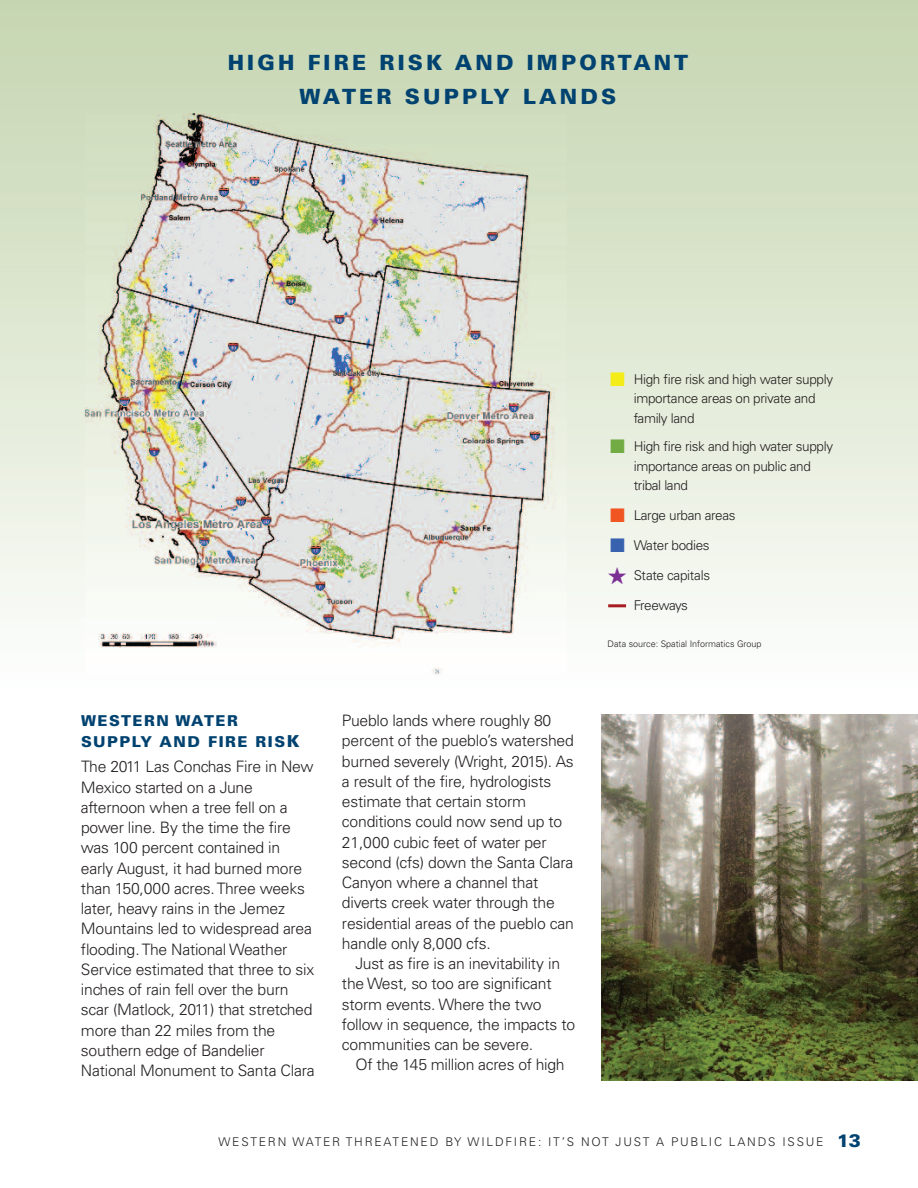
<style>
.page{position:relative;width:918px;height:1188px;background:#fff}
.page>*{position:absolute;margin:0;border:0;box-sizing:border-box;transform-origin:0 0}
.t1{font:900 21px/34.5px "Univers";letter-spacing:.15em;color:#004270;text-align:center}
.t2{font:300 15.75px/20.2px "Univers";letter-spacing:-.015em;color:#231f20}
.t3{font:900 15px/21px "Univers";letter-spacing:.1em;color:#004270}
.t4{font:300 13.5px/19.5px "Univers";letter-spacing:-.025em;color:#231f20}
.t5{font:300 13.5px "Univers";letter-spacing:-.045em;color:#231f20}
.t6{font:300 12px "Univers";letter-spacing:.15em;color:#231f20}
.t7{font:300 9px "Univers";color:#231f20}
.s1{font-size:16.5px}
.s2{color:#f4ec17}
.s3{color:#72ab43}
.s4{color:#f15622}
.s5{color:#3962ae}
.s6{color:#7c3093}
.s7{font-weight:900;font-size:18px;color:#004270}
</style>
<div class="page">
<div style="left:0;top:0;width:918px;height:689px;background:linear-gradient(to bottom,#c5d5af,#fcfefc)"></div>
<img style="left:85px;top:113px;width:482px;height:562px">
<img style="left:81px;top:619px;width:135px;height:28px">
<hr style="left:608px;top:604px;width:18px;height:3px;background:#a71d21">
<img style="left:601px;top:715px;width:317px;height:365px">
<h1 class="t1" style="left:228px;top:47px;width:462px">HIGH FIRE RISK AND IMPORTANT<br>WATER SUPPLY LANDS</h1>
<p class="t3" style="left:81px;top:711px;width:220px">WESTERN WATER<br>SUPPLY AND FIRE RIS<span class="s1">K</span></p>
<p class="t2" style="left:81px;top:758px;width:235px">The 2011 Las Conchas Fire in New<br>Mexico started on a June afternoon when a tree fell on a power line. By the time the fire was 100 percent contained in early August, it had burned more than 150,000 acres.Three weeks later, heavy rains in the Jemez<br>Mountains led to widespread area flooding.The National Weather<br>Service estimated that three to six inches of rain fell over the burn scar (Matlock, 2011) that stretched more than 22 miles from the southern edge of Bandelier<br>National Monument to Santa Clara</p>
<p class="t2" style="left:342px;top:712px;width:233px">Pueblo lands where roughly 80 percent of the pueblo’s watershed burned severely (Wright, 2015). As a result of the fire, hydrologists estimate that certain storm conditions could now send up to<br>21,000 cubic feet of water per second (cfs) down the Santa Clara<br>Canyon where a channel that diverts creek water through the residential areas of the pueblo can handle only 8,000 cfs.</p>
<p class="t2" style="left:342px;top:955px;width:235px;text-indent:14px">Just as fire is an inevitability in the West, so too are significant storm events. Where the two follow in sequence, the impacts to communities can be severe.</p>
<p class="t2" style="left:355px;top:1056px;width:211px">Of the 145 million acres of high</p>
<p class="t4" style="left:634px;top:371px;width:201px;text-indent:-23px"><span class="s2">■</span> High fire risk and high water supply importance areas on private and family land</p>
<p class="t4" style="left:634px;top:438px;width:201px;text-indent:-23px"><span class="s3">■</span> High fire risk and high water supply importance areas on public and tribal land</p>
<p class="t4" style="left:610px;top:507px;width:127px"><span class="s4">■</span> Large urban areas</p>
<p class="t4" style="left:610px;top:537px;width:101px"><span class="s5">■</span> Water bodies</p>
<p class="t4" style="left:608px;top:567px;width:104px"><span class="s6">★</span> State capitals</p>
<p class="t5" style="left:634px;top:601px;width:56px">Freeways</p>
<p class="t7" style="left:608px;top:640px;width:156px">Data source: Spatial Informatics Group</p>
<p class="t6" style="left:219px;top:1138px;width:644px">WESTERN WATER THREATENED BY WILDFIRE: IT’S NOT JUST A PUBLIC LANDS ISSUE <span class="s7">13</span></p>
</div>
